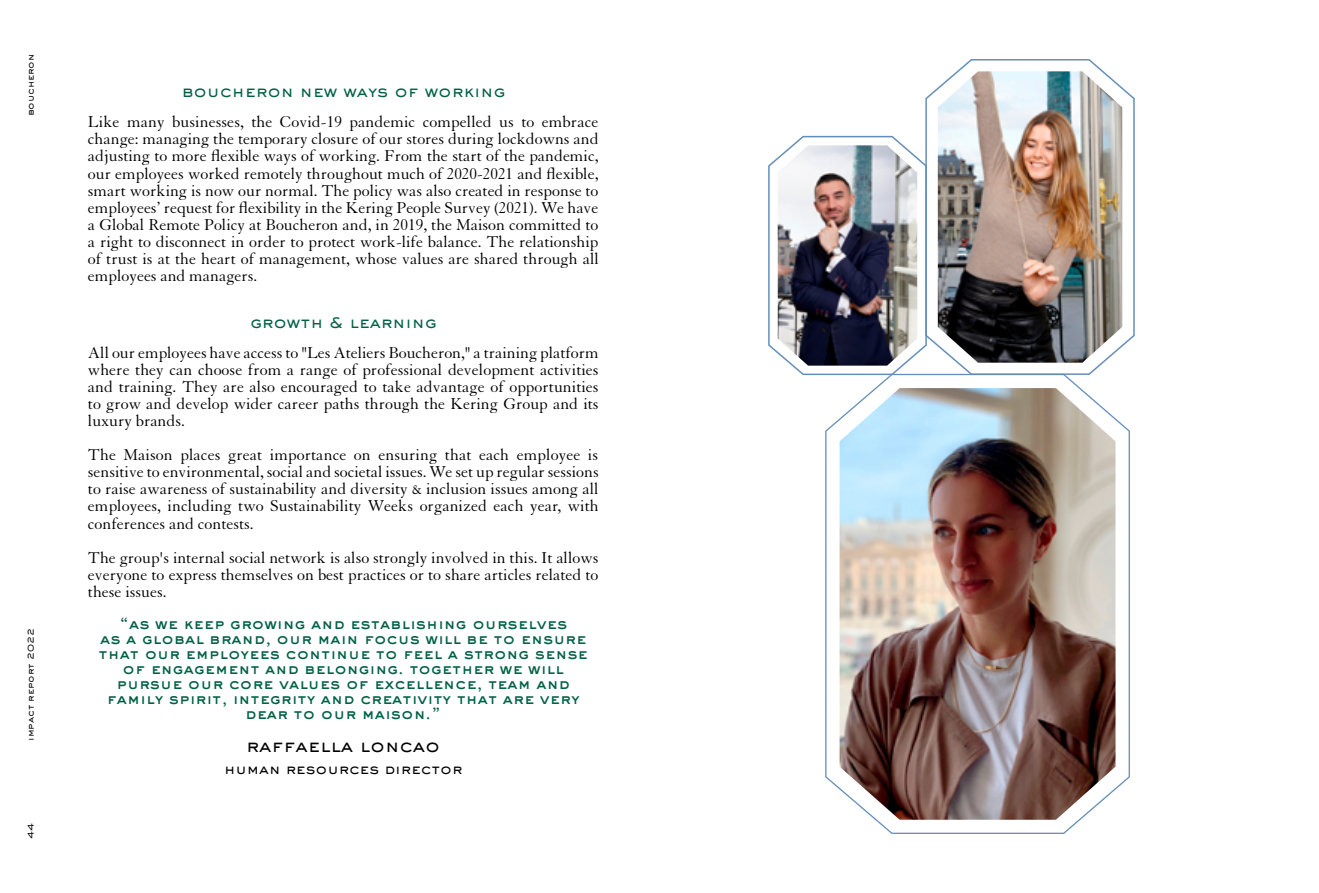
<style>
.page{position:relative;width:1319px;height:893px;background:#fff}
.page>*{position:absolute;margin:0;border:0;box-sizing:border-box;transform-origin:0 0}
.t1{font:500 18px "Sackers Gothic Std";color:#000}
.t2{font:17.1px/17.1px "Granjon";color:#000;text-align:justify}
.t3{font:500 16.2px "Sackers Gothic Std";color:#006145}
.t4{font:800 15px/15px "Sackers Gothic Std";color:#006145;text-align:center}
.t5{font:500 14.25px "Sackers Gothic Std";color:#000}
.t6{font:500 9px "Sackers Gothic Std";color:#000}
</style>
<div class="page">
<svg style="left:925px;top:59px;width:210px;height:314px"></svg>
<img style="left:937px;top:71px;width:185px;height:292px">
<svg style="left:768px;top:135px;width:159px;height:241px"></svg>
<img style="left:777px;top:145px;width:140px;height:221px">
<svg style="left:824px;top:373px;width:306px;height:461px"></svg>
<img style="left:839px;top:388px;width:276px;height:432px">
<p class="t6" style="left:25px;top:116px;width:64px;rotate:-90deg">boucheron</p>
<p class="t6" style="left:25px;top:741px;width:115px;rotate:-90deg">impact report 2022</p>
<p class="t6" style="left:25px;top:839px;width:18px;rotate:-90deg">44</p>
<p class="t3" style="left:181px;top:81px;width:325px">boucheron new ways of working</p>
<p class="t2" style="left:88px;top:114px;width:512px">Like many businesses, the Covid-19 pandemic compelled us to embrace change: managing the temporary closure of our stores during lockdowns and adjusting to more flexible ways of working. From the start of the pandemic, our employees worked remotely throughout much of 2020-2021 and flexible, smart working is now our normal. The policy was also created in response to employees’ request for flexibility in the Kering People Survey (2021). We have a Global Remote Policy at Boucheron and, in 2019, the Maison committed to a right to disconnect in order to protect work-life balance. The relationship of trust is at the heart of management, whose values are shared through all employees and managers.</p>
<p class="t3" style="left:250px;top:311px;width:188px">growth &amp; learning</p>
<p class="t2" style="left:88px;top:344px;width:512px">All our employees have access to "Les Ateliers Boucheron," a training platform where they can choose from a range of professional development activities and training. They are also encouraged to take advantage of opportunities to grow and develop wider career paths through the Kering Group and its luxury brands.</p>
<p class="t2" style="left:88px;top:447px;width:512px">The Maison places great importance on ensuring that each employee is sensitive to environmental, social and societal issues. We set up regular sessions to raise awareness of sustainability and diversity &amp; inclusion issues among all employees, including two Sustainability Weeks organized each year, with conferences and contests.</p>
<p class="t2" style="left:88px;top:549px;width:512px">The group's internal social network is also strongly involved in this. It allows everyone to express themselves on best practices or to share articles related to these issues.</p>
<p class="t4" style="left:99px;top:616px;width:491px">“as we keep growing and establishing ourselves<br>as a global brand, our main focus will be to ensure that our employees continue to feel a strong sense of engagement and belonging. together we will pursue our core values of excellence, team and family spirit, integrity and creativity that are very dear to our maison.”</p>
<p class="t1" style="left:246px;top:733px;width:195px">raffaella loncao</p>
<p class="t5" style="left:224px;top:759px;width:239px">human resources director</p>
</div>
